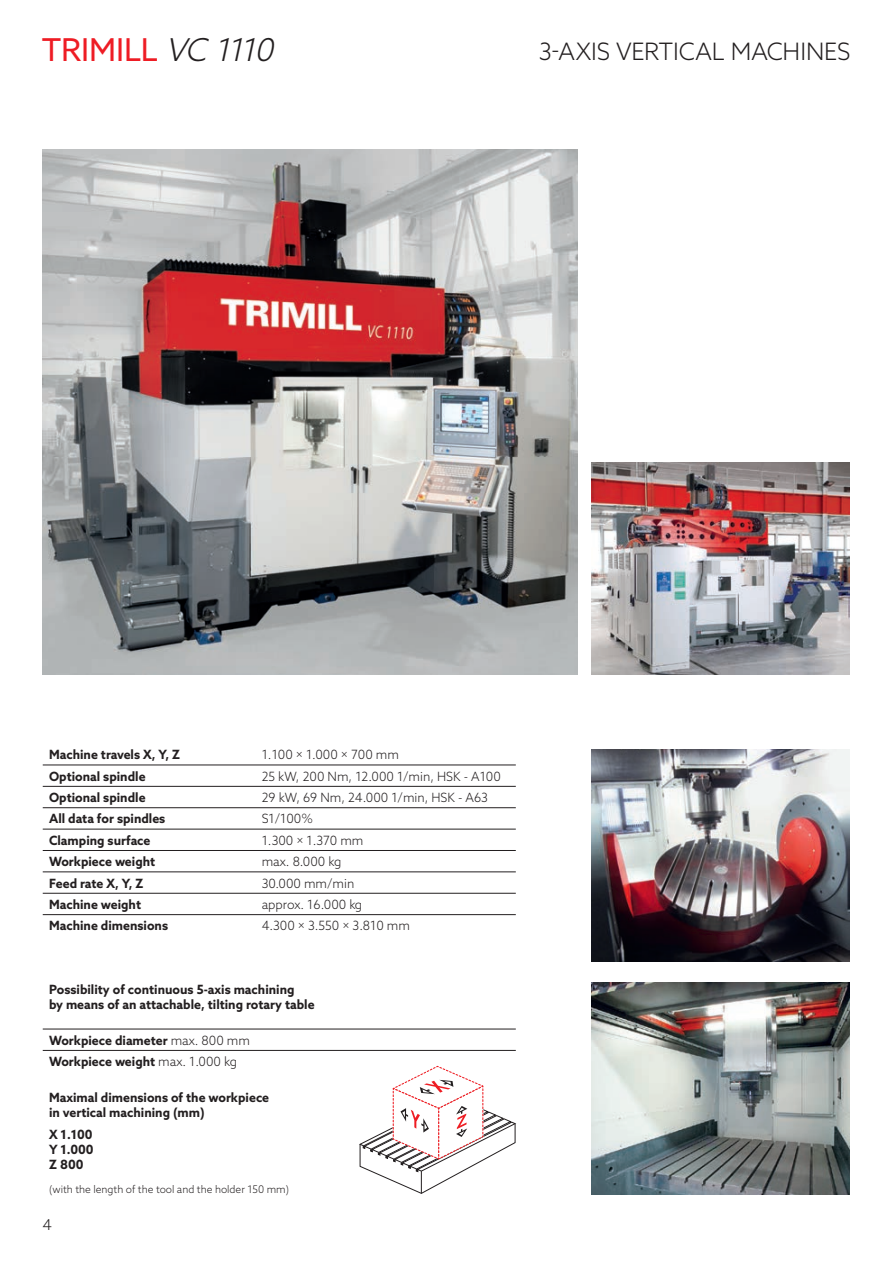
<style>
.page{position:relative;width:893px;height:1263px;background:#fff}
.page>*{position:absolute;margin:0;border:0;box-sizing:border-box;transform-origin:0 0}
.t1{font:31.5px "Azo Sans";letter-spacing:-.005em;color:#ee1c24}
.t2{font:300 24px "Azo Sans";letter-spacing:-.005em;color:#231f20}
.t3{font:300 15px "Azo Sans";color:#231f20}
.t4{font:700 12.75px/15px "Azo Sans";color:#231f20}
.t5{font:300 12.75px "Azo Sans";color:#231f20}
.t6{font:300 10.5px "Azo Sans";color:#231f20}
.s1{font-weight:300;font-style:italic;color:#231f20}
.s2{font-weight:300}
</style>
<div class="page">
<svg style="left:360px;top:1065px;width:156px;height:129px"></svg>
<img style="left:43px;top:149px;width:535px;height:525px">
<img style="left:592px;top:462px;width:258px;height:212px">
<img style="left:592px;top:749px;width:258px;height:212px">
<img style="left:592px;top:982px;width:258px;height:212px">
<hr style="left:43px;top:764px;width:473px;height:1px;background:#231f20">
<hr style="left:43px;top:786px;width:473px;height:1px;background:#231f20">
<hr style="left:43px;top:807px;width:473px;height:1px;background:#231f20">
<hr style="left:43px;top:829px;width:473px;height:1px;background:#231f20">
<hr style="left:43px;top:850px;width:473px;height:1px;background:#231f20">
<hr style="left:43px;top:871px;width:473px;height:1px;background:#231f20">
<hr style="left:43px;top:893px;width:473px;height:1px;background:#231f20">
<hr style="left:43px;top:914px;width:473px;height:1px;background:#231f20">
<hr style="left:43px;top:1029px;width:473px;height:1px;background:#231f20">
<hr style="left:43px;top:1050px;width:473px;height:1px;background:#231f20">
<h1 class="t1" style="left:42px;top:29px;width:241px">TRIMILL <span class="s1">VC 1110</span></h1>
<h2 class="t2" style="left:539px;top:36px;width:313px">3-AXIS VERTICAL MACHINES</h2>
<p class="t4" style="left:49px;top:747px;width:133px">Machine travels X, Y, Z</p>
<p class="t5" style="left:262px;top:746px;width:139px">1.100 × 1.000 × 700 mm</p>
<p class="t4" style="left:49px;top:768px;width:98px">Optional spindle</p>
<p class="t5" style="left:262px;top:768px;width:241px">25 kW, 200 Nm, 12.000 1/min, HSK - A100</p>
<p class="t4" style="left:49px;top:790px;width:98px">Optional spindle</p>
<p class="t5" style="left:262px;top:789px;width:228px">29 kW, 69 Nm, 24.000 1/min, HSK - A63</p>
<p class="t4" style="left:49px;top:811px;width:118px">All data for spindles</p>
<p class="t5" style="left:262px;top:810px;width:53px">S1/100%</p>
<p class="t4" style="left:49px;top:832px;width:103px">Clamping surface</p>
<p class="t5" style="left:262px;top:832px;width:103px">1.300 × 1.370 mm</p>
<p class="t4" style="left:49px;top:854px;width:108px">Workpiece weight</p>
<p class="t5" style="left:262px;top:853px;width:81px">max. 8.000 kg</p>
<p class="t4" style="left:49px;top:875px;width:96px">Feed rate X, Y, Z</p>
<p class="t5" style="left:262px;top:875px;width:94px">30.000 mm/min</p>
<p class="t4" style="left:49px;top:897px;width:94px">Machine weight</p>
<p class="t5" style="left:262px;top:896px;width:102px">approx. 16.000 kg</p>
<p class="t4" style="left:49px;top:918px;width:121px">Machine dimensions</p>
<p class="t5" style="left:262px;top:917px;width:150px">4.300 × 3.550 × 3.810 mm</p>
<p class="t4" style="left:49px;top:982px;width:267px">Possibility of continuous 5-axis machining<br>by means of an attachable, tilting rotary table</p>
<p class="t4" style="left:49px;top:1029px;width:202px;line-height:21.5px">Workpiece diameter <span class="s2">max. 800 mm<br></span>Workpiece weight <span class="s2">max. 1.000 kg</span></p>
<p class="t4" style="left:49px;top:1090px;width:222px">Maximal dimensions of the workpiece in vertical machining (mm)</p>
<p class="t4" style="left:49px;top:1126px;width:46px;text-align:justify">X 1.100<br>Y 1.000<br>Z 800</p>
<p class="t6" style="left:49px;top:1183px;width:241px">(with the length of the tool and the holder 150 mm)</p>
<p class="t3" style="left:43px;top:1215px;width:11px">4</p>
</div>
